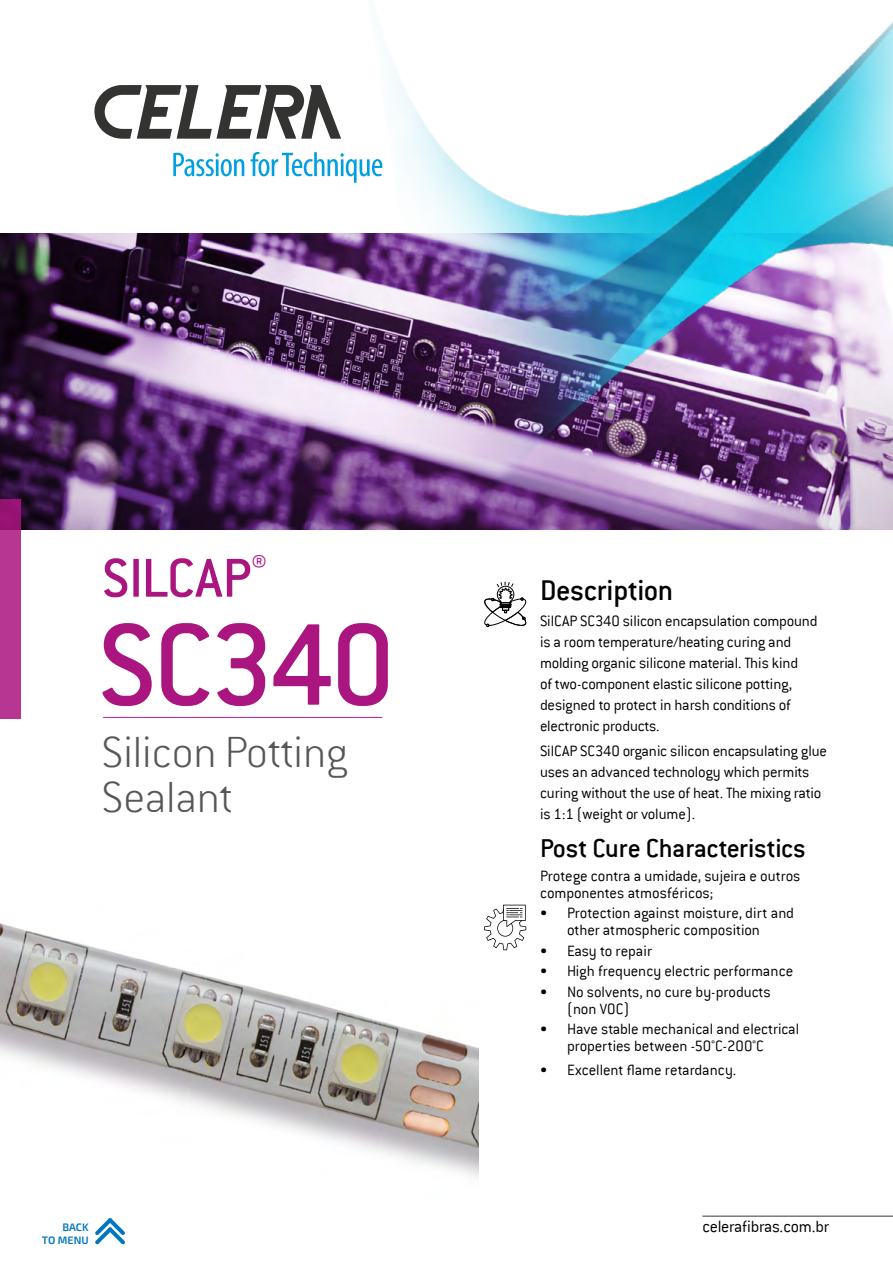
<style>
.page{position:relative;width:893px;height:1263px;background:#fff}
.page>*{position:absolute;margin:0;border:0;box-sizing:border-box;transform-origin:0 0}
.t1{font:127.5px "Conduit ITC Medium";letter-spacing:-.03em;color:#aa1580}
.t2{font:60px "Conduit ITC Medium";letter-spacing:-.015em;color:#aa1580}
.t3{font:300 48px/45px "Conduit ITC Extra";color:#575756}
.t4{font:500 31.5px "Conduit ITC";letter-spacing:-.015em;color:#000}
.t5{font:500 28.5px "Conduit ITC";letter-spacing:-.01em;color:#000}
.t6{font:300 18px "Conduit ITC";letter-spacing:-.015em;color:#000}
.t7{font:300 16.5px/21px "Conduit ITC";letter-spacing:-.01em;color:#000}
.t8{font:600 10.8px/12.9px "Exo 2";color:#0076c0;text-align:right}
</style>
<div class="page">
<img style="left:0;top:233px;width:179px;height:297px">
<img style="left:179px;top:22px;width:714px;height:508px">
<svg style="left:484px;top:905px;width:42px;height:45px"></svg>
<svg style="left:484px;top:581px;width:43px;height:46px"></svg>
<hr style="left:702px;top:1215px;width:191px;height:2px;background:#646363">
<svg style="left:94px;top:85px;width:247px;height:54px"></svg>
<svg style="left:173px;top:153px;width:71px;height:23px"></svg>
<svg style="left:251px;top:152px;width:131px;height:31px"></svg>
<hr style="left:103px;top:717px;width:279px;height:1px;background:#aa1580">
<svg style="left:0;top:500px;width:21px;height:219px;background:#b1318c"></svg>
<img style="left:0;top:923px;width:478px;height:254px">
<svg style="left:95px;top:1218px;width:30px;height:26px"></svg>
<h2 class="t2" style="left:102px;top:542px;width:166px">SILCAP<sup>®</sup></h2>
<h1 class="t1" style="left:98px;top:588px;width:299px">SC340</h1>
<h3 class="t3" style="left:102px;top:728px;width:247px">Silicon Potting<br>Sealant</h3>
<p class="t8" style="left:42px;top:1221px;width:48px">BACK<br>TO MENU</p>
<h3 class="t4" style="left:540px;top:573px;width:135px">Description</h3>
<p class="t7" style="left:540px;top:610px;width:279px">SilCAP SC340 silicon encapsulation compound is a room temperature/heating curing and molding organic silicone material. This kind<br>of two-component elastic silicone potting, designed to protect in harsh conditions of electronic products.</p>
<p class="t7" style="left:540px;top:740px;width:289px">SilCAP SC340 organic silicon encapsulating glue uses an advanced technology which permits curing without the use of heat. The mixing ratio is 1:1 (weight or volume).</p>
<h3 class="t5" style="left:540px;top:832px;width:267px">Post Cure Characteristics</h3>
<p class="t7" style="left:540px;top:868px;width:262px;line-height:16.5px">Protege contra a umidade, sujeira e outros componentes atmosféricos;</p>
<p class="t7" style="left:540px;top:905px;width:256px;line-height:16.5px;text-align:center">• Protection against moisture, dirt and other atmospheric composition</p>
<p class="t7" style="left:540px;top:940px;width:114px">• Easy to repair</p>
<p class="t7" style="left:540px;top:961px;width:255px">• High frequency electric performance</p>
<p class="t7" style="left:567px;top:984px;width:205px;line-height:16.5px;text-indent:-27px">• No solvents, no cure by-products (non VOC)</p>
<p class="t7" style="left:540px;top:1021px;width:261px;line-height:16.5px;text-align:center">• Have stable mechanical and electrical properties between -50°C-200°C</p>
<p class="t7" style="left:540px;top:1059px;width:198px">• Excellent flame retardancy.</p>
<p class="t6" style="left:702px;top:1216px;width:128px">celerafibras.com.br</p>
</div>
